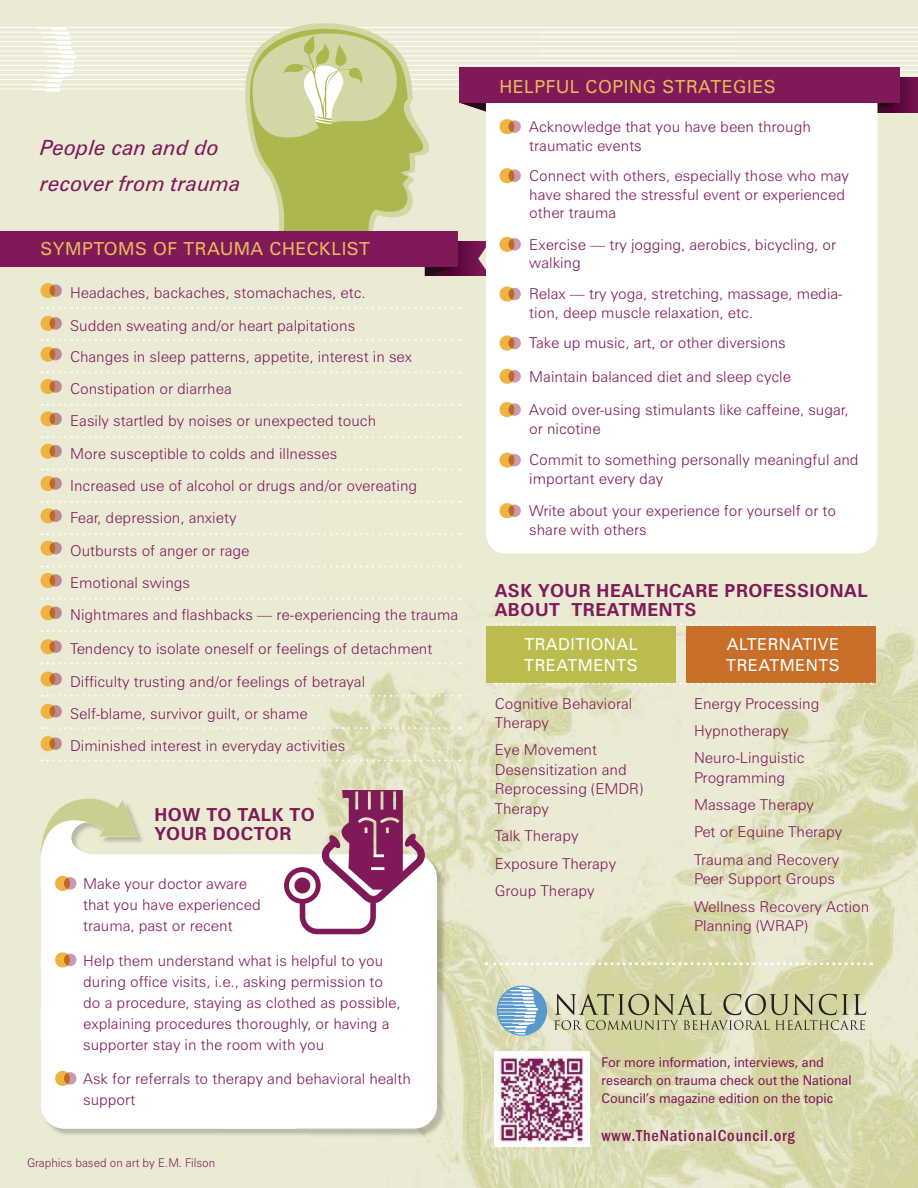
<style>
.page{position:relative;width:918px;height:1188px;background:#ebebd5}
.page>*{position:absolute;margin:0;border:0;box-sizing:border-box;transform-origin:0 0}
.t1{font:italic 21px/36px "Zurich BT";color:#7f1957}
.t2{font:700 18px/19.5px "Zurich BT";letter-spacing:.03em;color:#7f1957}
.t3{font:18px "Zurich BT";letter-spacing:.03em;color:#e9b95e}
.t4{font:16.5px/21px "Zurich BT";letter-spacing:.03em;color:#fff}
.t5{font:500 condensed 16.5px "Franklin Gothic";letter-spacing:.05em;color:#7f1957}
.t6{font:300 15px/32.4px "Zurich BT";color:#7f1957}
.t7{font:13.5px/18px "Zurich BT";color:#7f1957;scale:.95 1}
.t8{font:300 12px "Zurich BT";color:#7f1957;scale:.95 1}
</style>
<div class="page">
<img style="left:312px;top:598px;width:606px;height:590px">
<div style="left:486px;top:74px;width:392px;height:480px;background:#fff;border-radius:20px"></div>
<img style="left:53px;top:800px;width:392px;height:337px">
<div style="left:486px;top:627px;width:190px;height:56px;background:#babc4d"></div>
<div style="left:686px;top:627px;width:190px;height:56px;background:#c86e28"></div>
<svg style="left:499px;top:335px;width:22px;height:16px"></svg>
<svg style="left:499px;top:368px;width:22px;height:16px"></svg>
<svg style="left:499px;top:402px;width:22px;height:16px"></svg>
<svg style="left:499px;top:452px;width:22px;height:16px"></svg>
<svg style="left:499px;top:503px;width:22px;height:16px"></svg>
<svg style="left:496px;top:623px;width:376px;height:2px"></svg>
<svg style="left:496px;top:683px;width:376px;height:2px"></svg>
<svg style="left:41px;top:630px;width:419px;height:2px"></svg>
<svg style="left:41px;top:662px;width:419px;height:2px"></svg>
<svg style="left:41px;top:695px;width:419px;height:2px"></svg>
<svg style="left:41px;top:727px;width:419px;height:2px"></svg>
<svg style="left:41px;top:759px;width:419px;height:2px"></svg>
<svg style="left:0;top:23px;width:918px;height:286px"></svg>
<svg style="left:40px;top:316px;width:22px;height:15px"></svg>
<svg style="left:40px;top:339px;width:420px;height:23px"></svg>
<svg style="left:40px;top:372px;width:420px;height:22px"></svg>
<svg style="left:40px;top:404px;width:420px;height:23px"></svg>
<svg style="left:40px;top:436px;width:420px;height:23px"></svg>
<svg style="left:40px;top:469px;width:420px;height:22px"></svg>
<svg style="left:40px;top:501px;width:420px;height:23px"></svg>
<svg style="left:40px;top:533px;width:420px;height:23px"></svg>
<svg style="left:40px;top:565px;width:420px;height:23px"></svg>
<svg style="left:40px;top:598px;width:420px;height:23px"></svg>
<svg style="left:40px;top:639px;width:22px;height:16px"></svg>
<svg style="left:40px;top:671px;width:22px;height:16px"></svg>
<svg style="left:40px;top:703px;width:22px;height:16px"></svg>
<svg style="left:40px;top:736px;width:22px;height:16px"></svg>
<img style="left:495px;top:1052px;width:95px;height:95px">
<svg style="left:554px;top:994px;width:312px;height:36px;background:#bbba94"></svg>
<svg style="left:497px;top:986px;width:50px;height:50px;background:#9cbfd4"></svg>
<svg style="left:486px;top:962px;width:379px;height:3px"></svg>
<svg style="left:40px;top:790px;width:397px;height:339px;background:#f4eeed"></svg>
<h1 class="t1" style="left:41px;top:129px;width:202px">People can and do recover from trauma</h1>
<p class="t3" style="left:41px;top:242px;width:331px">SYMPTOMS OF TRAUMA CHECKLIST</p>
<p class="t6" style="left:70px;top:278px;width:297px;line-height:32.8px">Headaches, backaches, stomachaches, etc.<br>Sudden sweating and/or heart palpitations</p>
<p class="t6" style="left:70px;top:342px;width:389px">Changes in sleep patterns, appetite, interest in sex Constipation or diarrhea<br>Easily startled by noises or unexpected touch<br>More susceptible to colds and illnesses<br>Increased use of alcohol or drugs and/or overeating<br>Fear, depression, anxiety<br>Outbursts of anger or rage<br>Emotional swings<br>Nightmares and flashbacks — re-experiencing the trauma</p>
<p class="t6" style="left:70px;top:634px;width:364px">Tendency to isolate oneself or feelings of detachment Difficulty trusting and/or feelings of betrayal Self-blame, survivor guilt, or shame<br>Diminished interest in everyday activities</p>
<p class="t2" style="left:154px;top:807px;width:162px">HOW TO TALK TO<br>YOUR DOCTOR</p>
<p class="t6" style="left:83px;top:875px;width:179px;line-height:21px">Make your doctor aware that you have experienced trauma, past or recent</p>
<p class="t6" style="left:83px;top:951px;width:319px;line-height:21px">Help them understand what is helpful to you during office visits, i.e., asking permission to do a procedure, staying as clothed as possible, explaining procedures thoroughly, or having a supporter stay in the room with you</p>
<p class="t6" style="left:83px;top:1070px;width:329px;line-height:21px">Ask for referrals to therapy and behavioral health support</p>
<p class="t8" style="left:27px;top:1159px;width:200px">Graphics based on art by E.M. Filson</p>
<p class="t3" style="left:499px;top:80px;width:278px">HELPFUL COPING STRATEGIES</p>
<p class="t6" style="left:529px;top:119px;width:283px;line-height:18.8px">Acknowledge that you have been through traumatic events</p>
<p class="t6" style="left:529px;top:168px;width:321px;line-height:18.8px">Connect with others, especially those who may have shared the stressful event or experienced other trauma</p>
<p class="t6" style="left:529px;top:236px;width:308px;line-height:18.8px">Exercise — try jogging, aerobics, bicycling, or walking</p>
<p class="t6" style="left:529px;top:286px;width:315px;line-height:18.8px">Relax — try yoga, stretching, massage, media&shy;tion, deep muscle relaxation, etc.</p>
<p class="t6" style="left:529px;top:328px;width:258px">Take up music, art, or other diversions</p>
<p class="t6" style="left:529px;top:361px;width:263px">Maintain balanced diet and sleep cycle</p>
<p class="t6" style="left:529px;top:401px;width:321px;line-height:18.8px">Avoid over-using stimulants like caffeine, sugar, or nicotine</p>
<p class="t6" style="left:529px;top:452px;width:331px;line-height:18.8px">Commit to something personally meaningful and important every day</p>
<p class="t6" style="left:529px;top:503px;width:308px;line-height:18.8px">Write about your experience for yourself or to share with others</p>
<p class="t2" style="left:495px;top:583px;width:374px">ASK YOUR HEALTHCARE PROFESSIONAL<br>ABOUT TREATMENTS</p>
<p class="t4" style="left:524px;top:635px;width:115px">TRADITIONAL<br>TREATMENTS</p>
<p class="t4" style="left:726px;top:635px;width:115px">ALTERNATIVE<br>TREATMENTS</p>
<p class="t6" style="left:495px;top:695px;width:139px;line-height:19.5px">Cognitive Behavioral<br>Therapy</p>
<p class="t6" style="left:495px;top:742px;width:150px;line-height:19.5px">Eye Movement<br>Desensitization and<br>Reprocessing (EMDR)<br>Therapy</p>
<p class="t6" style="left:495px;top:824px;width:123px;line-height:27.3px">Talk Therapy<br>Exposure Therapy<br>Group Therapy</p>
<p class="t6" style="left:694px;top:691px;width:127px;line-height:27.3px">Energy Processing<br>Hypnotherapy<br>Neuro-Linguistic</p>
<p class="t6" style="left:694px;top:765px;width:150px;line-height:27.3px">Programming<br>Massage Therapy<br>Pet or Equine Therapy<br>Trauma and Recovery</p>
<p class="t6" style="left:694px;top:867px;width:177px;line-height:27.3px">Peer Support Groups<br>Wellness Recovery Action</p>
<p class="t6" style="left:694px;top:911px;width:115px">Planning (WRAP)</p>
<p class="t7" style="left:602px;top:1055px;width:265px">For more information, interviews, and research on trauma check out the National<br>Council’s magazine edition on the topic</p>
<p class="t5" style="left:602px;top:1130px;width:195px">www.TheNationalCouncil.org</p>
</div>
